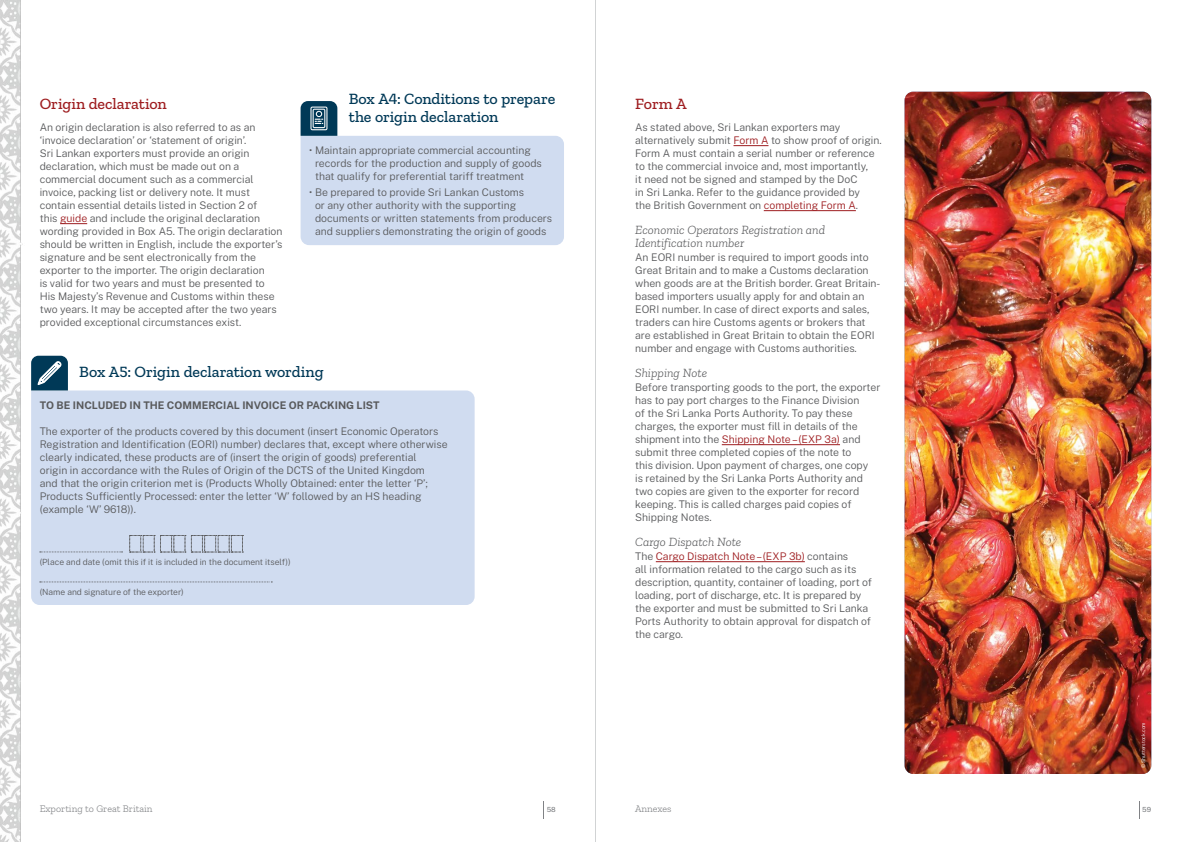
<style>
.page{position:relative;width:1191px;height:842px;background:#fff}
.page>*{position:absolute;margin:0;border:0;box-sizing:border-box;transform-origin:0 0}
.t1{font:500 16px/18px "Zilla Slab";letter-spacing:-.005em;color:#003957}
.t2{font:500 16px "Zilla Slab";letter-spacing:-.005em;color:#9e1d20}
.t3{font:italic 300 12.5px/13px "Zilla Slab";color:#58595b}
.t4{font:300 10.5px/13px "Public Sans";color:#58595b}
.t5{font:700 10.5px "Public Sans";color:#58595b}
.t6{font:300 10px "Zilla Slab";color:#808285}
.t7{font:300 8.5px "Public Sans";color:#58595b}
.t8{font:500 7px "Public Sans";color:#808285}
.t9{font:300 5px "Public Sans";letter-spacing:-.005em;color:#fff}
.s1{color:#9e1d20}
</style>
<div class="page">
<img style="left:0;top:0;width:544px;height:842px">
<svg style="left:300px;top:101px;width:264px;height:144px"></svg>
<hr style="left:733px;top:145px;width:35px;height:1px;background:#9e1d20">
<hr style="left:764px;top:210px;width:92px;height:1px;background:#9e1d20">
<hr style="left:722px;top:444px;width:118px;height:1px;background:#9e1d20">
<hr style="left:656px;top:561px;width:149px;height:1px;background:#9e1d20">
<svg style="left:60px;top:223px;width:27px;height:1px"></svg>
<img style="left:904px;top:92px;width:247px;height:682px">
<div style="left:31px;top:390px;width:443px;height:215px;background:#d0dcf0"></div>
<svg style="left:31px;top:356px;width:37px;height:34px"></svg>
<svg style="left:40px;top:582px;width:232px;height:1px"></svg>
<svg style="left:40px;top:552px;width:83px;height:1px"></svg>
<svg style="left:129px;top:535px;width:114px;height:18px"></svg>
<svg style="left:543px;top:801px;width:1px;height:17px"></svg>
<svg style="left:1139px;top:801px;width:1px;height:17px"></svg>
<hr style="left:595px;top:0;width:1px;height:842px;background:#d1d3d4">
<h1 class="t1" style="left:349px;top:90px;width:208px">Box A4: Conditions to prepare the origin declaration</h1>
<h1 class="t2" style="left:635px;top:94px;width:53px">Form A</h1>
<p class="t4" style="left:635px;top:120px;width:248px">As stated above, Sri Lankan exporters may alternatively submit <span class="s1">Form A</span> to show proof of origin.<br>Form A must contain a serial number or reference to the commercial invoice and, most importantly,<br>it need not be signed and stamped by the DoC<br>in Sri Lanka. Refer to the guidance provided by<br>the British Government on <span class="s1">completing Form A</span>.</p>
<p class="t3" style="left:635px;top:223px;width:191px">Economic Operators Registration and<br>Identification number</p>
<p class="t4" style="left:635px;top:250px;width:247px">An EORI number is required to import goods into Great Britain and to make a Customs declaration when goods are at the British border. Great Britain&shy;based importers usually apply for and obtain an EORI number. In case of direct exports and sales, traders can hire Customs agents or brokers that are established in Great Britain to obtain the EORI number and engage with Customs authorities.</p>
<p class="t3" style="left:635px;top:366px;width:73px">Shipping Note</p>
<p class="t4" style="left:635px;top:380px;width:247px">Before transporting goods to the port, the exporter has to pay port charges to the Finance Division<br>of the Sri Lanka Ports Authority. To pay these charges, the exporter must fill in details of the shipment into the <span class="s1">Shipping Note – (EXP 3a)</span> and submit three completed copies of the note to<br>this division. Upon payment of charges, one copy<br>is retained by the Sri Lanka Ports Authority and two copies are given to the exporter for record keeping. This is called charges paid copies of Shipping Notes.</p>
<p class="t3" style="left:635px;top:535px;width:108px">Cargo Dispatch Note</p>
<p class="t4" style="left:635px;top:549px;width:238px">The <span class="s1">Cargo Dispatch Note – (EXP 3b)</span> contains<br>all information related to the cargo such as its description, quantity, container of loading, port of loading, port of discharge, etc. It is prepared by the exporter and must be submitted to Sri Lanka Ports Authority to obtain approval for dispatch of the cargo.</p>
<h1 class="t2" style="left:40px;top:94px;width:128px">Origin declaration</h1>
<p class="t4" style="left:40px;top:120px;width:244px">An origin declaration is also referred to as an ‘invoice declaration’ or ‘statement of origin’.<br>Sri Lankan exporters must provide an origin declaration, which must be made out on a commercial document such as a commercial invoice, packing list or delivery note. It must contain essential details listed in Section 2 of<br>this <span class="s1">guide</span> and include the original declaration wording provided in Box A5. The origin declaration should be written in English, include the exporter’s signature and be sent electronically from the exporter to the importer. The origin declaration<br>is valid for two years and must be presented to His Majesty’s Revenue and Customs within these two years. It may be accepted after the two years provided exceptional circumstances exist.</p>
<p class="t4" style="left:315px;top:144px;width:228px;text-indent:-6px">• Maintain appropriate commercial accounting records for the production and supply of goods that qualify for preferential tariff treatment</p>
<p class="t4" style="left:315px;top:185px;width:239px;text-indent:-6px">• Be prepared to provide Sri Lankan Customs<br>or any other authority with the supporting documents or written statements from producers and suppliers demonstrating the origin of goods</p>
<h1 class="t1" style="left:79px;top:363px;width:246px">Box A5: Origin declaration wording</h1>
<p class="t5" style="left:40px;top:397px;width:341px">TO BE INCLUDED IN THE COMMERCIAL INVOICE OR PACKING LIST</p>
<p class="t4" style="left:40px;top:424px;width:409px">The exporter of the products covered by this document (insert Economic Operators Registration and Identification (EORI) number) declares that, except where otherwise clearly indicated, these products are of (insert the origin of goods) preferential<br>origin in accordance with the Rules of Origin of the DCTS of the United Kingdom<br>and that the origin criterion met is (Products Wholly Obtained: enter the letter ‘P’; Products Sufficiently Processed: enter the letter ‘W’ followed by an HS heading (example ‘W’ 9618)).</p>
<p class="t7" style="left:40px;top:556px;width:252px">(Place and date (omit this if it is included in the document itself))</p>
<p class="t7" style="left:40px;top:586px;width:145px">(Name and signature of the exporter)</p>
<p class="t9" style="left:1139px;top:768px;width:47px;rotate:-90deg">© Shutterstock.com</p>
<p class="t6" style="left:40px;top:803px;width:114px">Exporting to Great Britain</p>
<p class="t8" style="left:546px;top:805px;width:11px">58</p>
<p class="t6" style="left:635px;top:803px;width:38px">Annexes</p>
<p class="t8" style="left:1142px;top:805px;width:10px">59</p>
</div>
